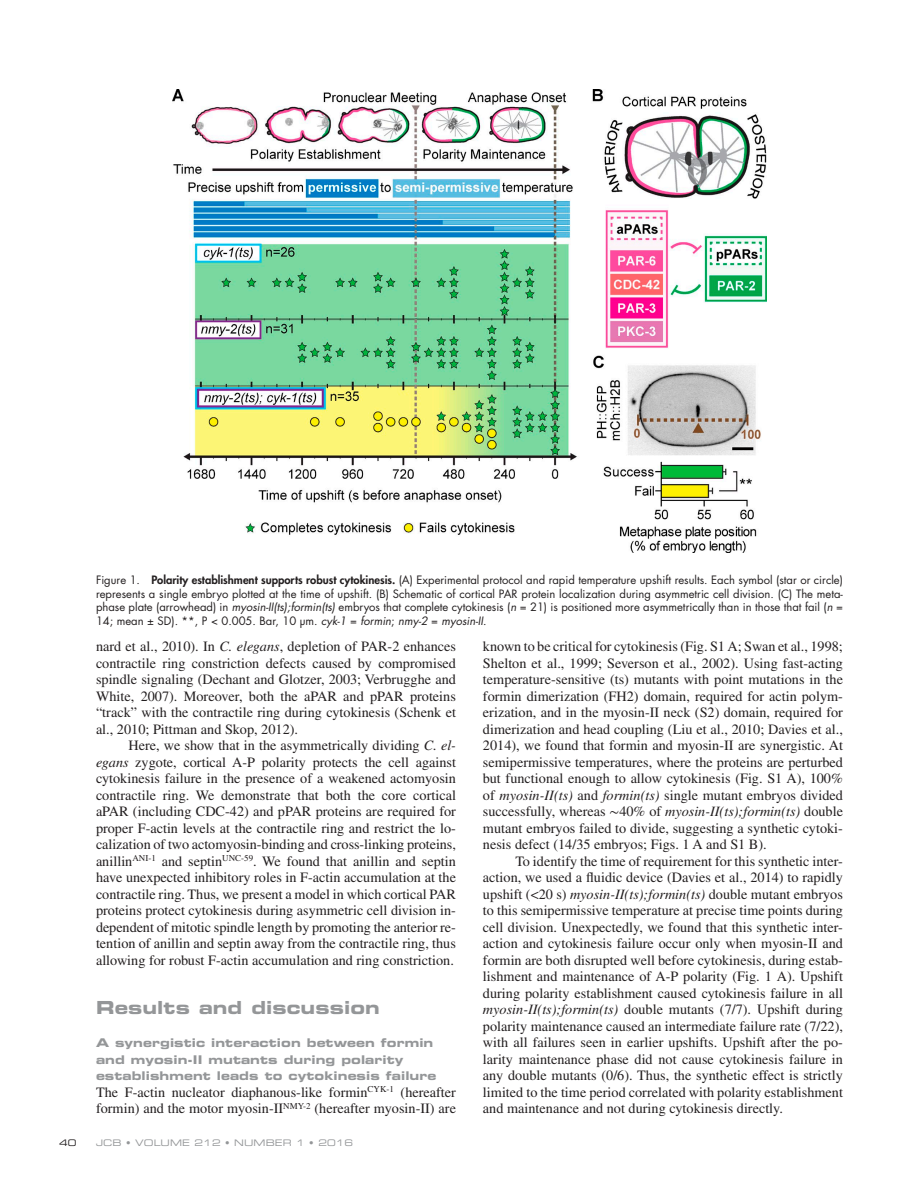
<style>
.page{position:relative;width:918px;height:1188px;background:#fff}
.page>*{position:absolute;margin:0;border:0;box-sizing:border-box;transform-origin:0 0}
.t1{font:18px "Eurostile LT Std Bold Ex 2";letter-spacing:.005em;color:#949698}
.t2{font:14.25px/16.5px "Times LT Std";color:#231f20;text-align:justify}
.t3{font:12px/16.5px "Eurostile LT Std Bold Ex 2";letter-spacing:.005em;color:#949698}
.t4{font:11.25px/13.5px "Futura Std";color:#231f20;text-align:justify}
.t5{font:9px "Eurostile LT Std Ex 2";letter-spacing:.01em;color:#949698}
.t6{font:9px "Eurostile LT Std Ex 2";color:#231f20}
.s1{font-weight:800}
.s2{font-style:italic}
.s3{font-family:"STIX General"}
</style>
<div class="page">
<img style="left:173px;top:90px;width:593px;height:463px">
<p class="t4" style="left:96px;top:573px;width:748px">Figure 1. <span class="s1">Polarity establishment supports robust cytokinesis.</span> (A) Experimental protocol and rapid temperature upshift results. Each symbol (star or circle) represents a single embryo plotted at the time of upshift. (B) Schematic of cortical PAR protein localization during asymmetric cell division. (C) The meta&shy;phase plate (arrowhead) in <span class="s2">myosin-II(ts);formin(ts)</span> embryos that complete cytokinesis (<span class="s2">n</span> = 21) is positioned more asymmetrically than in those that fail (<span class="s2">n</span> = 14; mean ± SD). **, P &lt; 0.005. Bar, 10 µm. <span class="s2">cyk-1</span> = <span class="s2">formin</span>; <span class="s2">nmy-2</span> = <span class="s2">myosin-II</span>.</p>
<p class="t2" style="left:96px;top:638px;width:362px">nard et al., 2010). In <span class="s2">C. elegans</span>, depletion of PAR-2 enhances contractile ring constriction defects caused by compromised spindle signaling (Dechant and Glotzer, 2003; Verbrugghe and White, 2007). Moreover, both the aPAR and pPAR proteins “track” with the contractile ring during cytokinesis (Schenk et al., 2010; Pittman and Skop, 2012).</p>
<p class="t2" style="left:96px;top:737px;width:362px;text-indent:32px">Here, we show that in the asymmetrically dividing <span class="s2">C. el&shy;egans</span> zygote, cortical A-P polarity protects the cell against cytokinesis failure in the presence of a weakened actomyosin contractile ring. We demonstrate that both the core cortical aPAR (including CDC-42) and pPAR proteins are required for proper F-actin levels at the contractile ring and restrict the lo&shy;calization of two actomyosin-binding and cross-linking proteins, anillin<sup>ANI-1</sup> and septin<sup>UNC-59</sup>. We found that anillin and septin have unexpected inhibitory roles in F-actin accumulation at the contractile ring. Thus, we present a model in which cortical PAR proteins protect cytokinesis during asymmetric cell division in&shy;dependent of mitotic spindle length by promoting the anterior re&shy;tention of anillin and septin away from the contractile ring, thus allowing for robust F-actin accumulation and ring constriction.</p>
<p class="t1" style="left:96px;top:995px;width:285px">Results and discussion</p>
<p class="t3" style="left:96px;top:1034px;width:342px">A synergistic interaction between formin and myosin-II mutants during polarity establishment leads to cytokinesis failure</p>
<p class="t2" style="left:96px;top:1083px;width:362px">The F-actin nucleator diaphanous-like formin<sup>CYK-1</sup> (hereafter formin) and the motor myosin-II<sup>NMY-2</sup> (hereafter myosin-II) are</p>
<p class="t6" style="left:59px;top:1136px;width:19px">40</p>
<p class="t5" style="left:96px;top:1136px;width:259px">JCB • VOLUME 212 • NUMBER 1 • 2016</p>
<p class="t2" style="left:483px;top:638px;width:362px">known to be critical for cytokinesis (Fig. S1 A; Swan et al., 1998; Shelton et al., 1999; Severson et al., 2002). Using fast-acting temperature-sensitive (ts) mutants with point mutations in the formin dimerization (FH2) domain, required for actin polym&shy;erization, and in the myosin-II neck (S2) domain, required for dimerization and head coupling (Liu et al., 2010; Davies et al., 2014), we found that formin and myosin-II are synergistic. At semipermissive temperatures, where the proteins are perturbed but functional enough to allow cytokinesis (Fig. S1 A), 100% of <span class="s2">myosin-II(ts)</span> and <span class="s2">formin(ts)</span> single mutant embryos divided successfully, whereas <span class="s3">∼</span>40% of <span class="s2">myosin-II(ts);formin(ts)</span> double mutant embryos failed to divide, suggesting a synthetic cytoki&shy;nesis defect (14/35 embryos; Figs. 1 A and S1 B).</p>
<p class="t2" style="left:483px;top:852px;width:362px;text-indent:32px">To identify the time of requirement for this synthetic inter&shy;action, we used a fluidic device (Davies et al., 2014) to rapidly upshift (&lt;20 s) <span class="s2">myosin-II(ts);formin(ts)</span> double mutant embryos to this semipermissive temperature at precise time points during cell division. Unexpectedly, we found that this synthetic inter&shy;action and cytokinesis failure occur only when myosin-II and formin are both disrupted well before cytokinesis, during estab&shy;lishment and maintenance of A-P polarity (Fig. 1 A). Upshift during polarity establishment caused cytokinesis failure in all <span class="s2">myosin-II(ts);formin(ts)</span> double mutants (7/7). Upshift during polarity maintenance caused an intermediate failure rate (7/22), with all failures seen in earlier upshifts. Upshift after the po&shy;larity maintenance phase did not cause cytokinesis failure in any double mutants (0/6). Thus, the synthetic effect is strictly limited to the time period correlated with polarity establishment and maintenance and not during cytokinesis directly.</p>
</div>
